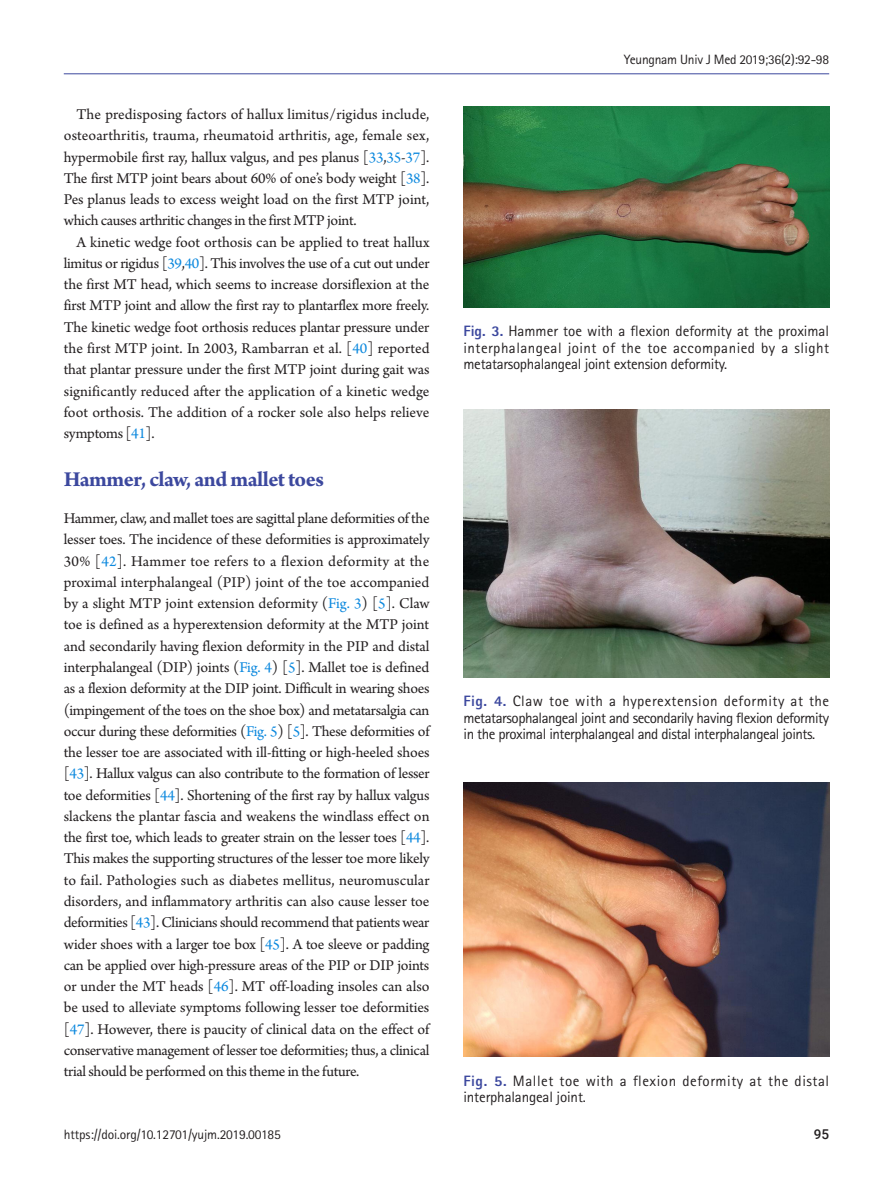
<style>
.page{position:relative;width:893px;height:1191px;background:#fff}
.page>*{position:absolute;margin:0;border:0;box-sizing:border-box;transform-origin:0 0}
.body-title{font:700 22.5px "Arno Pro";letter-spacing:-.025em;color:#3c489e}
.body{font:15.75px/21.3px "Arno Pro";letter-spacing:-.02em;color:#231f20;text-align:justify}
.fig-caption{font:15px/16.5px "Rotis Sans Serif Std";letter-spacing:-.02em;color:#231f20;text-align:justify}
.fig-caption-2{font:15px/16.5px "Rotis Sans Serif Std";letter-spacing:.035em;color:#231f20}
.t1{font:13.5px "Rotis Sans Serif Std";letter-spacing:-.02em;color:#231f20}
.t2{font:500 13.5px "Roboto";color:#231f20}
.s1{color:#0b88de}
.s2{font-weight:800;color:#3c489e}
</style>
<div class="page">
<img style="left:463px;top:107px;width:366px;height:201px">
<img style="left:463px;top:409px;width:366px;height:268px">
<img style="left:463px;top:782px;width:366px;height:274px">
<hr style="left:64px;top:73px;width:765px;height:1px;background:#3c489e">
<p class="body" style="left:64px;top:104px;width:367px;text-indent:13px">The predisposing factors of hallux limitus/rigidus include, osteoarthritis, trauma, rheumatoid arthritis, age, female sex, hypermobile first ray, hallux valgus, and pes planus [<span class="s1">33</span>,<span class="s1">35</span>-<span class="s1">37</span>].<br>The first MTP joint bears about 60% of one’s body weight [<span class="s1">38</span>].<br>Pes planus leads to excess weight load on the first MTP joint, which causes arthritic changes in the first MTP joint.</p>
<p class="body" style="left:64px;top:232px;width:367px;text-indent:13px">A kinetic wedge foot orthosis can be applied to treat hallux limitus or rigidus [<span class="s1">39</span>,<span class="s1">40</span>]. This involves the use of a cut out under the first MT head, which seems to increase dorsiflexion at the first MTP joint and allow the first ray to plantarflex more freely.<br>The kinetic wedge foot orthosis reduces plantar pressure under the first MTP joint. In 2003, Rambarran et al. [<span class="s1">40</span>] reported that plantar pressure under the first MTP joint during gait was significantly reduced after the application of a kinetic wedge foot orthosis. The addition of a rocker sole also helps relieve symptoms [<span class="s1">41</span>].</p>
<p class="body-title" style="left:64px;top:466px;width:262px">Hammer, claw, and mallet toes</p>
<p class="body" style="left:64px;top:508px;width:367px">Hammer, claw, and mallet toes are sagittal plane deformities of the lesser toes. The incidence of these deformities is approximately 30% [<span class="s1">42</span>]. Hammer toe refers to a flexion deformity at the proximal interphalangeal (PIP) joint of the toe accompanied by a slight MTP joint extension deformity (<span class="s1">Fig. 3</span>) [<span class="s1">5</span>]. Claw toe is defined as a hyperextension deformity at the MTP joint and secondarily having flexion deformity in the PIP and distal interphalangeal (DIP) joints (<span class="s1">Fig. 4</span>) [<span class="s1">5</span>]. Mallet toe is defined as a flexion deformity at the DIP joint. Difficult in wearing shoes (impingement of the toes on the shoe box) and metatarsalgia can occur during these deformities (<span class="s1">Fig. 5</span>) [<span class="s1">5</span>]. These deformities of the lesser toe are associated with ill-fitting or high-heeled shoes [<span class="s1">43</span>]. Hallux valgus can also contribute to the formation of lesser toe deformities [<span class="s1">44</span>]. Shortening of the first ray by hallux valgus slackens the plantar fascia and weakens the windlass effect on the first toe, which leads to greater strain on the lesser toes [<span class="s1">44</span>].<br>This makes the supporting structures of the lesser toe more likely to fail. Pathologies such as diabetes mellitus, neuromuscular disorders, and inflammatory arthritis can also cause lesser toe deformities [<span class="s1">43</span>]. Clinicians should recommend that patients wear wider shoes with a larger toe box [<span class="s1">45</span>]. A toe sleeve or padding can be applied over high-pressure areas of the PIP or DIP joints or under the MT heads [<span class="s1">46</span>]. MT off-loading insoles can also be used to alleviate symptoms following lesser toe deformities [<span class="s1">47</span>]. However, there is paucity of clinical data on the effect of conservative management of lesser toe deformities; thus, a clinical trial should be performed on this theme in the future.</p>
<p class="t1" style="left:624px;top:51px;width:207px">Yeungnam Univ J Med 2019;36(2):92-98</p>
<p class="fig-caption" style="left:463px;top:323px;width:367px"><span class="s2">Fig. 3.</span> Hammer toe with a flexion deformity at the proximal interphalangeal joint of the toe accompanied by a slight metatarsophalangeal joint extension deformity.</p>
<p class="fig-caption" style="left:463px;top:693px;width:367px"><span class="s2">Fig. 4.</span> Claw toe with a hyperextension deformity at the metatarsophalangeal joint and secondarily having flexion deformity in the proximal interphalangeal and distal interphalangeal joints.</p>
<p class="fig-caption-2" style="left:463px;top:1072px;width:367px"><span class="s2">Fig. 5.</span> Mallet toe with a flexion deformity at the distal interphalangeal joint.</p>
<p class="t1" style="left:64px;top:1126px;width:219px">https://doi.org/10.12701/yujm.2019.00185</p>
<p class="t2" style="left:814px;top:1124px;width:17px">95</p>
</div>
